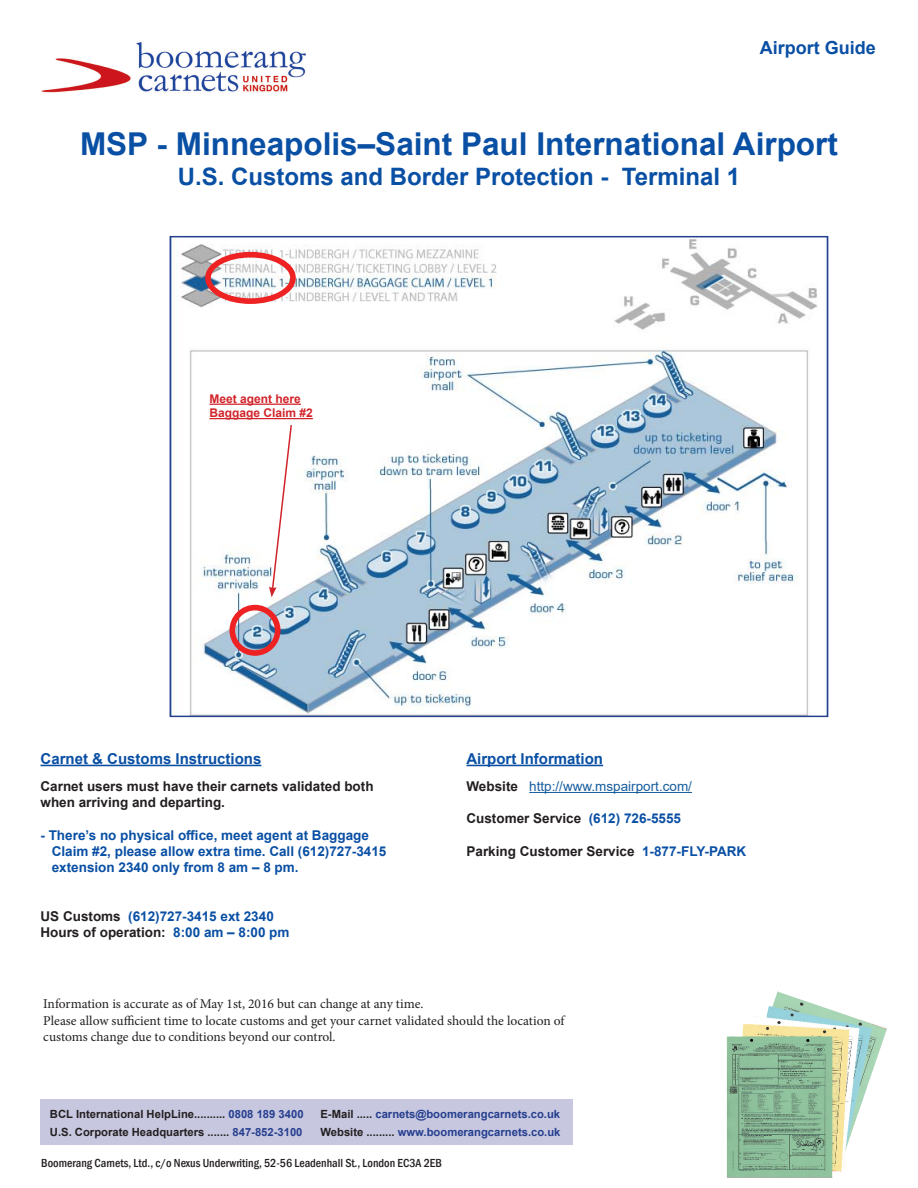
<style>
.page{position:relative;width:918px;height:1188px;background:#fff}
.page>*{position:absolute;margin:0;border:0;box-sizing:border-box;transform-origin:0 0}
.t1{font:700 31.5px "Arial";color:#094fa4}
.t2{font:700 24px "Arial";color:#094fa4}
.t3{font:700 18px "Arial";color:#094fa4}
.t4{font:700 15px "Arial";color:#094fa4}
.t5{font:13.5px/16.2px "Minion Pro";letter-spacing:-.005em;color:#231f20}
.t6{font:700 13.5px/16.2px "Arial";color:#231f20}
.t7{font:700 13.5px "Arial";color:#094fa4}
.t8{font:13.5px "Arial";color:#175d9e}
.t9{font:500 condensed 12px "Franklin Gothic";color:#231f20}
.t10{font:700 12px "Arial";color:#d1232a}
.t11{font:700 11.25px/18px "Arial";color:#231f20}
.t12{font:700 11.25px/18px "Arial";color:#253f8e}
.s1{font-weight:700;color:#231f20}
.s2{color:#094fa4}
.s3{color:#231f20}
.s4{color:#253f8e}
</style>
<div class="page">
<div style="left:40px;top:1099px;width:533px;height:46px;background:#c7c7e0"></div>
<img style="left:727px;top:991px;width:160px;height:187px">
<img style="left:41px;top:42px;width:265px;height:51px">
<hr style="left:466px;top:765px;width:137px;height:1px;background:#094fa4">
<hr style="left:41px;top:765px;width:220px;height:1px;background:#094fa4">
<hr style="left:529px;top:792px;width:163px;height:1px;background:#175d9e">
<img style="left:180px;top:239px;width:638px;height:475px">
<div style="left:170px;top:236px;width:658px;height:481px;border:2px solid #253f8e"></div>
<div style="left:205px;top:252px;width:91px;height:52px;border:6px solid #ee2123;border-radius:50%"></div>
<div style="left:229px;top:605px;width:51px;height:51px;border:6px solid #ee2123;border-radius:50%"></div>
<hr style="left:210px;top:404px;width:91px;height:1px;background:#d1232a">
<hr style="left:210px;top:418px;width:103px;height:1px;background:#d1232a">
<svg style="left:269px;top:423px;width:24px;height:174px"></svg>
<h3 class="t3" style="left:760px;top:35px;width:118px">Airport Guide</h3>
<p class="t1" style="left:80px;top:122px;width:759px">MSP - Minneapolis–Saint Paul International Airport</p>
<p class="t2" style="left:178px;top:160px;width:564px">U.S. Customs and Border Protection - Terminal 1</p>
<p class="t10" style="left:210px;top:390px;width:93px">Meet agent here</p>
<p class="t10" style="left:210px;top:405px;width:105px">Baggage Claim #2</p>
<p class="t4" style="left:41px;top:748px;width:222px">Carnet &amp; Customs Instructions</p>
<p class="t4" style="left:466px;top:748px;width:138px">Airport Information</p>
<p class="t8" style="left:466px;top:777px;width:227px"><span class="s1">Website</span> http://www.mspairport.com/</p>
<p class="t6" style="left:466px;top:811px;width:216px">Customer Service <span class="s2">(612) 726-5555</span></p>
<p class="t6" style="left:466px;top:843px;width:281px">Parking Customer Service <span class="s2">1-877-FLY-PARK</span></p>
<p class="t6" style="left:40px;top:778px;width:335px">Carnet users must have their carnets validated both when arriving and departing.</p>
<p class="t7" style="left:40px;top:826px;width:330px">- There’s no physical office, meet agent at Baggage</p>
<p class="t7" style="left:52px;top:842px;width:336px">Claim #2, please allow extra time. Call (612)727-3415</p>
<p class="t7" style="left:52px;top:858px;width:248px">extension 2340 only from 8 am – 8 pm.</p>
<p class="t7" style="left:40px;top:907px;width:235px"><span class="s3">US Customs</span> (612)727-3415 ext 2340</p>
<p class="t6" style="left:40px;top:924px;width:251px">Hours of operation: <span class="s2">8:00 am – 8:00 pm</span></p>
<p class="t5" style="left:43px;top:996px;width:382px">Information is accurate as of May 1st, 2016 but can change at any time.</p>
<p class="t5" style="left:43px;top:1012px;width:523px">Please allow sufficient time to locate customs and get your carnet validated should the location of customs change due to conditions beyond our control.</p>
<p class="t11" style="left:50px;top:1105px;width:255px">BCL International HelpLine.......... <span class="s4">0808 189 3400<br></span>U.S. Corporate Headquarters ....... <span class="s4">847-852-3100</span></p>
<p class="t12" style="left:320px;top:1105px;width:242px"><span class="s3">E-Mail .....</span> carnets@boomerangcarnets.co.uk<br><span class="s3">Website .........</span> www.boomerangcarnets.co.uk</p>
<p class="t9" style="left:41px;top:1155px;width:402px">Boomerang Carnets, Ltd., c/o Nexus Underwriting, 52-56 Leadenhall St., London EC3A 2EB</p>
</div>
